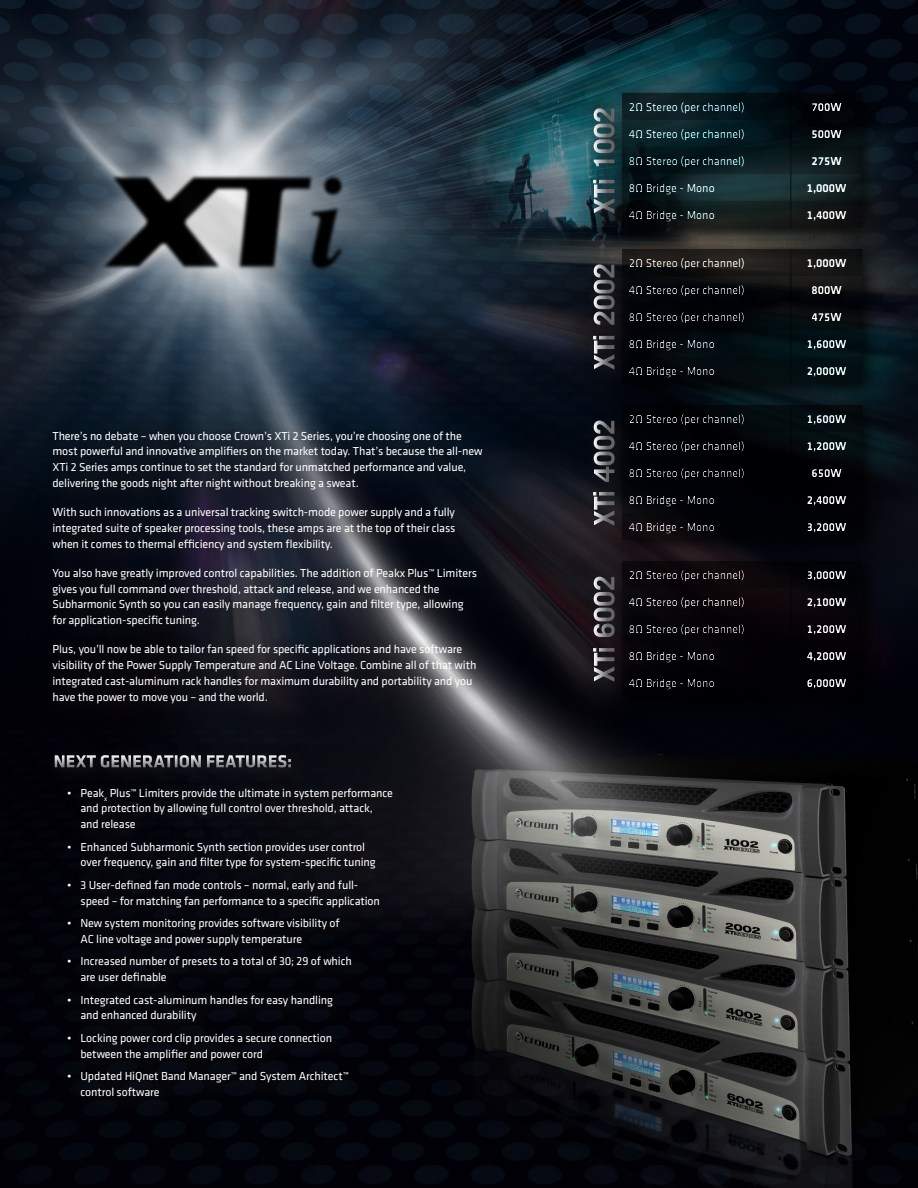
<style>
.page{position:relative;width:918px;height:1188px;background:#fff}
.page>*{position:absolute;margin:0;border:0;box-sizing:border-box;transform-origin:0 0}
.Body_text{font:700 28.2px "Trade Gothic";color:#fff}
.Body_text-2{font:700 18px "Klavika";color:#fff}
.Body_text-3{font:12px/15.8px "Klavika";letter-spacing:-.01em;color:#fff}
.t1{font:700 12px "Klavika";color:#fff}
</style>
<div class="page">
<img style="left:0;top:0;width:918px;height:1188px">
<svg style="left:558px;top:0;width:360px;height:743px;background:#0a161f"></svg>
<svg style="left:43px;top:422px;width:457px;height:298px;background:#1a1d27"></svg>
<div style="left:45px;top:744px;width:366px;height:371px;background:#05070d"></div>
<svg style="left:612px;top:82px;width:270px;height:156px;background:#111e23"></svg>
<svg style="left:622px;top:93px;width:240px;height:135px;background:#0b191c"></svg>
<hr style="left:790px;top:93px;width:2px;height:27px;background:#231f20">
<hr style="left:790px;top:120px;width:2px;height:27px;background:#231f20">
<hr style="left:790px;top:147px;width:2px;height:27px;background:#231f20">
<hr style="left:790px;top:174px;width:2px;height:27px;background:#231f20">
<hr style="left:790px;top:201px;width:2px;height:27px;background:#231f20">
<svg style="left:583px;top:98px;width:51px;height:133px;background:#14373e"></svg>
<svg style="left:612px;top:238px;width:270px;height:157px;background:#181e20"></svg>
<svg style="left:622px;top:249px;width:240px;height:135px;background:#080d0f"></svg>
<hr style="left:790px;top:249px;width:2px;height:27px;background:#231f20">
<hr style="left:790px;top:276px;width:2px;height:27px;background:#231f20">
<hr style="left:790px;top:303px;width:2px;height:27px;background:#231f20">
<hr style="left:790px;top:330px;width:2px;height:27px;background:#231f20">
<hr style="left:790px;top:357px;width:2px;height:27px;background:#231f20">
<svg style="left:583px;top:255px;width:51px;height:132px;background:#0f1117"></svg>
<svg style="left:612px;top:395px;width:270px;height:156px;background:#070d13"></svg>
<svg style="left:622px;top:405px;width:240px;height:135px;background:#010307"></svg>
<hr style="left:790px;top:405px;width:2px;height:27px;background:#231f20">
<hr style="left:790px;top:432px;width:2px;height:27px;background:#231f20">
<hr style="left:790px;top:459px;width:2px;height:27px;background:#231f20">
<hr style="left:790px;top:486px;width:2px;height:27px;background:#231f20">
<hr style="left:790px;top:513px;width:2px;height:27px;background:#231f20">
<svg style="left:583px;top:411px;width:51px;height:132px;background:#100f16"></svg>
<svg style="left:612px;top:551px;width:270px;height:165px;background:#05050b"></svg>
<svg style="left:622px;top:561px;width:240px;height:135px;background:#050306"></svg>
<hr style="left:790px;top:561px;width:2px;height:27px;background:#231f20">
<hr style="left:790px;top:588px;width:2px;height:27px;background:#231f20">
<hr style="left:790px;top:615px;width:2px;height:27px;background:#231f20">
<hr style="left:790px;top:642px;width:2px;height:27px;background:#231f20">
<hr style="left:790px;top:669px;width:2px;height:27px;background:#231f20">
<div style="left:583px;top:567px;width:51px;height:133px;background:linear-gradient(to right,#1f181e,#0b090c)"></div>
<p class="Body_text-3" style="left:52px;top:428px;width:431px">There’s no debate – when you choose Crown’s XTi 2 Series, you’re choosing one of the most powerful and innovative amplifiers on the market today. That’s because the all-new XTi 2 Series amps continue to set the standard for unmatched performance and value, delivering the goods night after night without breaking a sweat.</p>
<p class="Body_text-3" style="left:52px;top:504px;width:405px;text-align:justify">With such innovations as a universal tracking switch-mode power supply and a fully integrated suite of speaker processing tools, these amps are at the top of their class when it comes to thermal efficiency and system flexibility.</p>
<p class="Body_text-3" style="left:52px;top:565px;width:426px">You also have greatly improved control capabilities. The addition of Peakx Plus™ Limiters gives you full command over threshold, attack and release, and we enhanced the Subharmonic Synth so you can easily manage frequency, gain and filter type, allowing for application-specific tuning.</p>
<p class="Body_text-3" style="left:52px;top:642px;width:425px">Plus, you’ll now be able to tailor fan speed for specific applications and have software visibility of the Power Supply Temperature and AC Line Voltage. Combine all of that with integrated cast-aluminum rack handles for maximum durability and portability and you have the power to move you – and the world.</p>
<p class="Body_text-2" style="left:54px;top:752px;width:240px">NEXT GENERATION FEATURES:</p>
<p class="Body_text-3" style="left:81px;top:785px;width:314px;text-indent:-14px">• Peak<sub>x</sub> Plus™ Limiters provide the ultimate in system performance and protection by allowing full control over threshold, attack, and release</p>
<p class="Body_text-3" style="left:81px;top:839px;width:297px;text-indent:-14px">• Enhanced Subharmonic Synth section provides user control over frequency, gain and filter type for system-specific tuning</p>
<p class="Body_text-3" style="left:81px;top:877px;width:301px;text-indent:-14px">• 3 User-defined fan mode controls – normal, early and full&shy;speed – for matching fan performance to a specific application</p>
<p class="Body_text-3" style="left:81px;top:915px;width:261px;text-indent:-14px">• New system monitoring provides software visibility of<br>AC line voltage and power supply temperature</p>
<p class="Body_text-3" style="left:81px;top:954px;width:273px;text-indent:-14px">• Increased number of presets to a total of 30; 29 of which are user definable</p>
<p class="Body_text-3" style="left:81px;top:992px;width:254px;text-indent:-14px">• Integrated cast-aluminum handles for easy handling and enhanced durability</p>
<p class="Body_text-3" style="left:81px;top:1030px;width:253px;text-indent:-14px">• Locking power cord clip provides a secure connection between the amplifier and power cord</p>
<p class="Body_text-3" style="left:81px;top:1068px;width:270px;text-indent:-14px">• Updated HiQnet Band Manager™ and System Architect™ control software</p>
<p class="Body_text" style="left:587px;top:214px;width:108px;rotate:-90deg">XTi 1002</p>
<p class="Body_text" style="left:587px;top:370px;width:108px;rotate:-90deg">XTi 2002</p>
<p class="Body_text" style="left:587px;top:526px;width:108px;rotate:-90deg">XTi 4002</p>
<p class="Body_text" style="left:587px;top:682px;width:108px;rotate:-90deg">XTi 6002</p>
<p class="Body_text-3" style="left:629px;top:99px;width:117px">2Ω Stereo (per channel)</p>
<p class="t1" style="left:812px;top:100px;width:32px">700W</p>
<p class="Body_text-3" style="left:629px;top:126px;width:117px">4Ω Stereo (per channel)</p>
<p class="t1" style="left:812px;top:127px;width:32px">500W</p>
<p class="Body_text-3" style="left:629px;top:153px;width:117px">8Ω Stereo (per channel)</p>
<p class="t1" style="left:812px;top:154px;width:32px">275W</p>
<p class="Body_text-3" style="left:629px;top:180px;width:87px">8Ω Bridge - Mono</p>
<p class="t1" style="left:807px;top:181px;width:41px">1,000W</p>
<p class="Body_text-3" style="left:629px;top:207px;width:87px">4Ω Bridge - Mono</p>
<p class="t1" style="left:807px;top:208px;width:41px">1,400W</p>
<p class="Body_text-3" style="left:629px;top:255px;width:117px">2Ω Stereo (per channel)</p>
<p class="t1" style="left:807px;top:256px;width:41px">1,000W</p>
<p class="Body_text-3" style="left:629px;top:282px;width:117px">4Ω Stereo (per channel)</p>
<p class="t1" style="left:812px;top:283px;width:32px">800W</p>
<p class="Body_text-3" style="left:629px;top:309px;width:117px">8Ω Stereo (per channel)</p>
<p class="t1" style="left:812px;top:310px;width:32px">475W</p>
<p class="Body_text-3" style="left:629px;top:336px;width:87px">8Ω Bridge - Mono</p>
<p class="t1" style="left:807px;top:337px;width:41px">1,600W</p>
<p class="Body_text-3" style="left:629px;top:363px;width:87px">4Ω Bridge - Mono</p>
<p class="t1" style="left:807px;top:364px;width:41px">2,000W</p>
<p class="Body_text-3" style="left:629px;top:411px;width:117px">2Ω Stereo (per channel)</p>
<p class="t1" style="left:807px;top:413px;width:41px">1,600W</p>
<p class="Body_text-3" style="left:629px;top:438px;width:117px">4Ω Stereo (per channel)</p>
<p class="t1" style="left:807px;top:440px;width:41px">1,200W</p>
<p class="Body_text-3" style="left:629px;top:465px;width:117px">8Ω Stereo (per channel)</p>
<p class="t1" style="left:812px;top:467px;width:32px">650W</p>
<p class="Body_text-3" style="left:629px;top:492px;width:87px">8Ω Bridge - Mono</p>
<p class="t1" style="left:807px;top:494px;width:41px">2,400W</p>
<p class="Body_text-3" style="left:629px;top:519px;width:87px">4Ω Bridge - Mono</p>
<p class="t1" style="left:807px;top:521px;width:41px">3,200W</p>
<p class="Body_text-3" style="left:629px;top:568px;width:117px">2Ω Stereo (per channel)</p>
<p class="t1" style="left:807px;top:569px;width:41px">3,000W</p>
<p class="Body_text-3" style="left:629px;top:595px;width:117px">4Ω Stereo (per channel)</p>
<p class="t1" style="left:807px;top:596px;width:41px">2,100W</p>
<p class="Body_text-3" style="left:629px;top:622px;width:117px">8Ω Stereo (per channel)</p>
<p class="t1" style="left:807px;top:623px;width:41px">1,200W</p>
<p class="Body_text-3" style="left:629px;top:649px;width:87px">8Ω Bridge - Mono</p>
<p class="t1" style="left:807px;top:650px;width:41px">4,200W</p>
<p class="Body_text-3" style="left:629px;top:676px;width:87px">4Ω Bridge - Mono</p>
<p class="t1" style="left:807px;top:677px;width:41px">6,000W</p>
</div>
